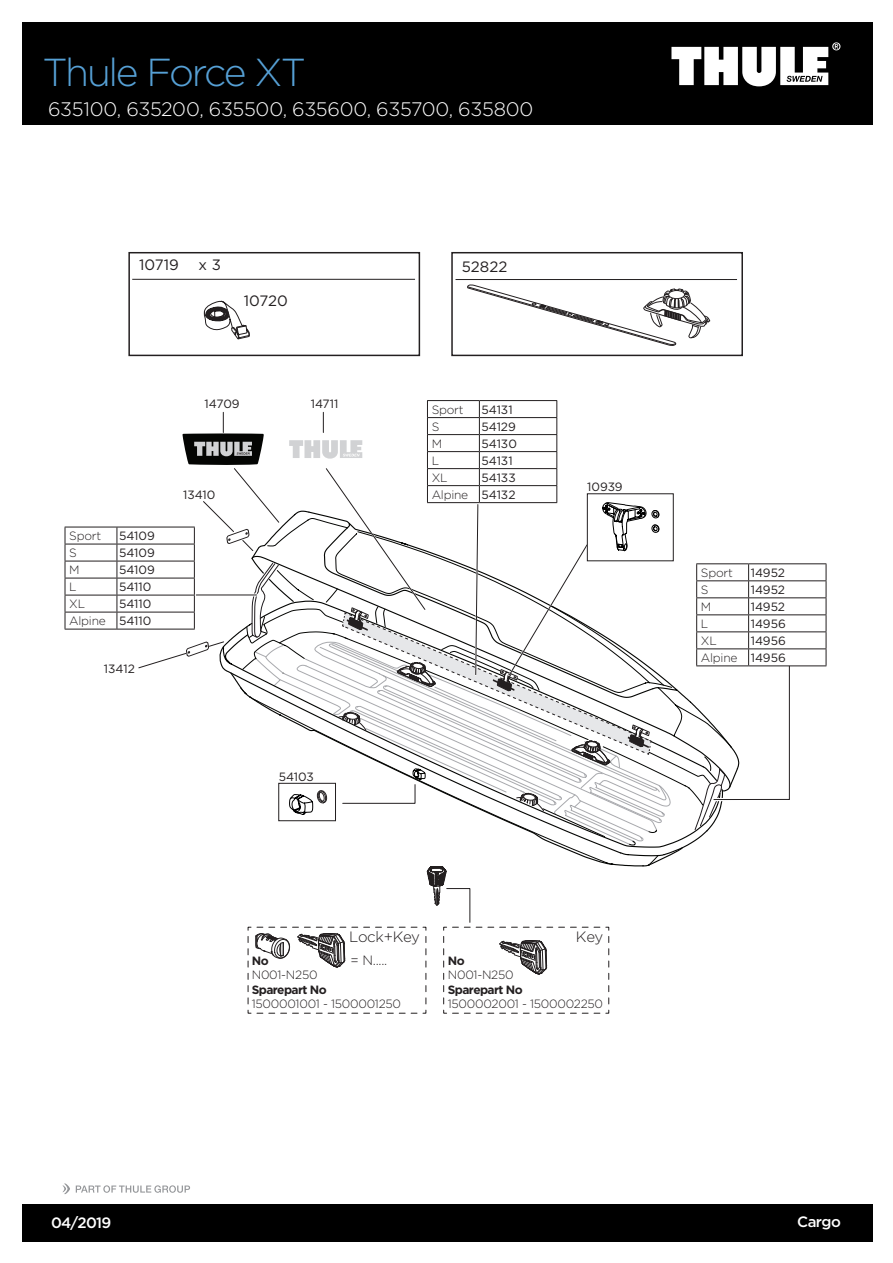
<style>
.page{position:relative;width:893px;height:1263px;background:#fff}
.page>*{position:absolute;margin:0;border:0;box-sizing:border-box;transform-origin:0 0}
.Productname_Page_1{font:300 39px "Thule";letter-spacing:-.065em;color:#56a0d5}
.Number_1_2{font:300 19.5px "Thule";letter-spacing:-.015em;color:#fff}
.t1{font:15px "Thule";color:#231f20}
.t2{font:300 15px "Thule";letter-spacing:-.02em;color:#231f20}
.sidfot_vänster{font:500 15px "Thule";letter-spacing:-.04em;color:#fff}
.sidfot{font:500 15px "Thule";letter-spacing:-.04em;color:#fff}
.t3{font:300 13.5px "Thule";color:#231f20}
.t4{font:12px "Thule";color:#231f20}
.t5{font:300 12px "Thule";letter-spacing:-.02em;color:#231f20}
.t6{font:700 12px "Thule";letter-spacing:-.05em;color:#231f20}
</style>
<div class="page">
<svg style="left:203px;top:278px;width:47px;height:62px"></svg>
<div style="left:451px;top:252px;width:292px;height:104px;border:2px solid #231f20"></div>
<div style="left:128px;top:252px;width:292px;height:104px;border:2px solid #231f20"></div>
<hr style="left:132px;top:279px;width:283px;height:1px;background:#231f20">
<hr style="left:455px;top:279px;width:282px;height:1px;background:#231f20">
<svg style="left:63px;top:1183px;width:7px;height:11px"></svg>
<svg style="left:76px;top:1185px;width:114px;height:8px"></svg>
<div style="left:22px;top:1204px;width:850px;height:38px;background:#000"></div>
<div style="left:22px;top:23px;width:850px;height:102px;background:#000"></div>
<svg style="left:671px;top:42px;width:169px;height:44px"></svg>
<svg style="left:467px;top:284px;width:243px;height:62px"></svg>
<hr style="left:427px;top:400px;width:52px;height:1px;background:#231f20">
<hr style="left:479px;top:400px;width:78px;height:1px;background:#231f20">
<svg style="left:65px;top:401px;width:762px;height:613px"></svg>
<p class="Productname_Page_1" style="left:43px;top:48px;width:265px">Thule Force XT</p>
<p class="Number_1_2" style="left:48px;top:96px;width:487px">635100, 635200, 635500, 635600, 635700, 635800</p>
<p class="t1" style="left:139px;top:255px;width:41px">10719</p>
<p class="t1" style="left:199px;top:255px;width:24px">x 3</p>
<p class="t1" style="left:462px;top:257px;width:47px">52822</p>
<p class="t1" style="left:244px;top:291px;width:46px">10720</p>
<p class="t4" style="left:204px;top:396px;width:37px">14709</p>
<p class="t4" style="left:311px;top:396px;width:29px">14711</p>
<p class="t5" style="left:69px;top:528px;width:33px">Sport</p>
<p class="t4" style="left:119px;top:528px;width:37px">54109</p>
<p class="t5" style="left:69px;top:545px;width:9px">S</p>
<p class="t4" style="left:119px;top:545px;width:37px">54109</p>
<p class="t5" style="left:69px;top:562px;width:12px">M</p>
<p class="t4" style="left:119px;top:562px;width:37px">54109</p>
<p class="t5" style="left:69px;top:579px;width:9px">L</p>
<p class="t4" style="left:119px;top:579px;width:34px">54110</p>
<p class="t5" style="left:69px;top:596px;width:17px">XL</p>
<p class="t4" style="left:119px;top:596px;width:34px">54110</p>
<p class="t5" style="left:69px;top:613px;width:38px">Alpine</p>
<p class="t4" style="left:119px;top:613px;width:34px">54110</p>
<p class="t4" style="left:104px;top:661px;width:32px">13412</p>
<p class="t4" style="left:183px;top:487px;width:34px">13410</p>
<p class="t4" style="left:279px;top:769px;width:37px">54103</p>
<p class="t5" style="left:432px;top:402px;width:33px">Sport</p>
<p class="t4" style="left:481px;top:402px;width:33px">54131</p>
<p class="t5" style="left:432px;top:419px;width:9px">S</p>
<p class="t4" style="left:481px;top:419px;width:36px">54129</p>
<p class="t5" style="left:432px;top:436px;width:12px">M</p>
<p class="t4" style="left:481px;top:436px;width:37px">54130</p>
<p class="t5" style="left:432px;top:453px;width:9px">L</p>
<p class="t4" style="left:481px;top:453px;width:33px">54131</p>
<p class="t5" style="left:432px;top:470px;width:17px">XL</p>
<p class="t4" style="left:481px;top:470px;width:36px">54133</p>
<p class="t5" style="left:432px;top:487px;width:38px">Alpine</p>
<p class="t4" style="left:481px;top:487px;width:35px">54132</p>
<p class="t2" style="left:349px;top:927px;width:72px">Lock+Key</p>
<p class="t4" style="left:587px;top:479px;width:37px">10939</p>
<p class="t2" style="left:576px;top:927px;width:29px">Key</p>
<p class="t6" style="left:252px;top:953px;width:18px">No</p>
<p class="t3" style="left:351px;top:952px;width:38px">= N.....</p>
<p class="t5" style="left:252px;top:967px;width:67px">N001-N250</p>
<p class="t6" style="left:252px;top:982px;width:76px">Sparepart No</p>
<p class="t5" style="left:252px;top:996px;width:151px">1500001001 - 1500001250</p>
<p class="t6" style="left:448px;top:953px;width:18px">No</p>
<p class="t5" style="left:448px;top:967px;width:67px">N001-N250</p>
<p class="t6" style="left:448px;top:982px;width:76px">Sparepart No</p>
<p class="t5" style="left:448px;top:996px;width:157px">1500002001 - 1500002250</p>
<p class="t5" style="left:701px;top:565px;width:33px">Sport</p>
<p class="t4" style="left:751px;top:565px;width:36px">14952</p>
<p class="t5" style="left:701px;top:582px;width:9px">S</p>
<p class="t4" style="left:751px;top:582px;width:36px">14952</p>
<p class="t5" style="left:701px;top:599px;width:12px">M</p>
<p class="t4" style="left:751px;top:599px;width:36px">14952</p>
<p class="t5" style="left:701px;top:616px;width:9px">L</p>
<p class="t4" style="left:751px;top:616px;width:37px">14956</p>
<p class="t5" style="left:701px;top:633px;width:17px">XL</p>
<p class="t4" style="left:751px;top:633px;width:37px">14956</p>
<p class="t5" style="left:701px;top:650px;width:38px">Alpine</p>
<p class="t4" style="left:751px;top:650px;width:37px">14956</p>
<p class="sidfot_vänster" style="left:51px;top:1212px;width:62px">04/2019</p>
<p class="sidfot" style="left:797px;top:1212px;width:45px">Cargo</p>
</div>
